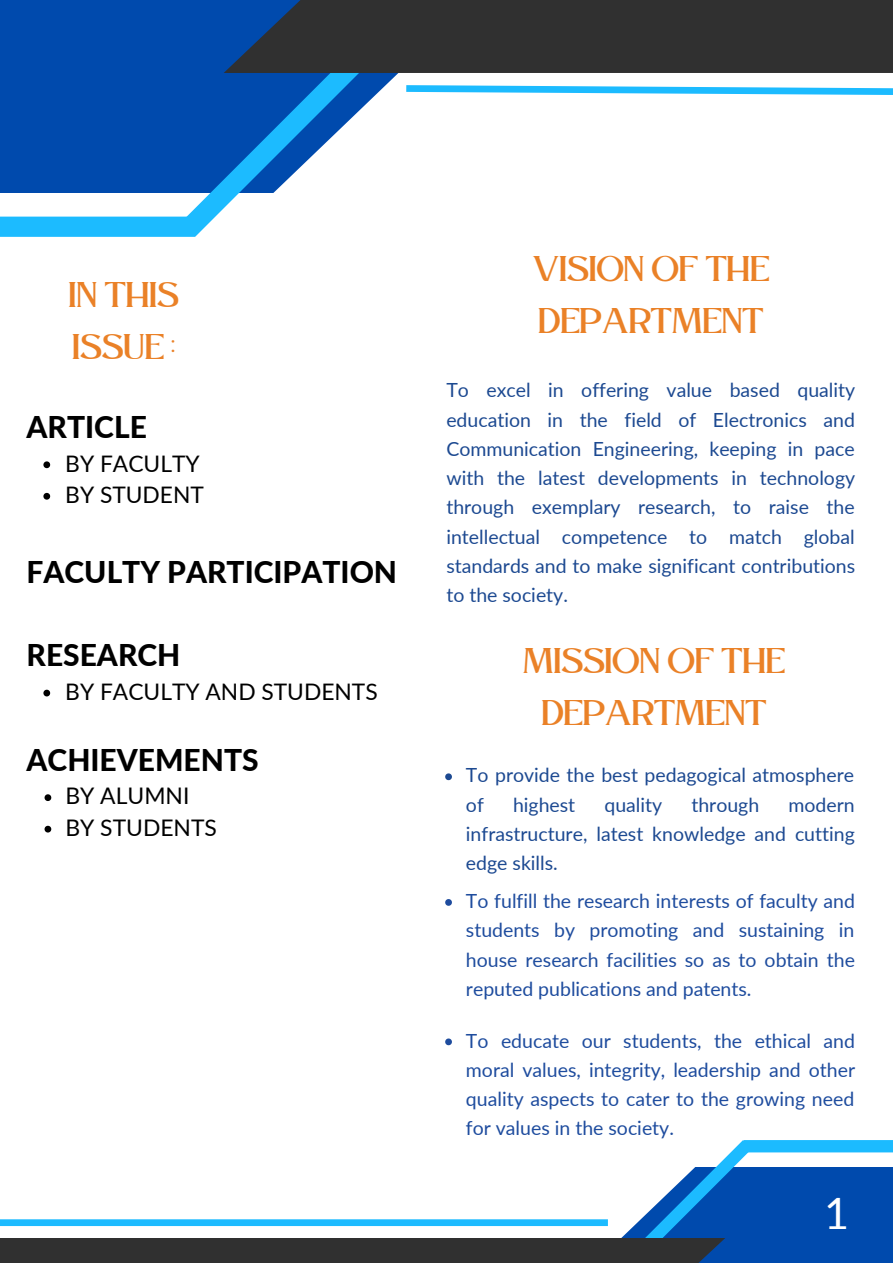
<style>
.page{position:relative;width:893px;height:1264px;background:#fff}
.page>*{position:absolute;margin:0;border:0;box-sizing:border-box;transform-origin:0 0}
.t1{font:43.2px "Lato";color:#fff}
.t2{font:37.5px/51.8px "Lovera";color:#ea8127}
.t3{font:800 30px "Lato";color:#000}
.t4{font:22.8px/31.5px "Lato";color:#000}
.t5{font:19.5px/29.2px "Lato";color:#1c4991;text-align:justify}
.t6{font:19.5px/29.2px "Lato";color:#1e4c9e;text-align:justify}
</style>
<div class="page">
<div style="left:0;top:0;width:516px;height:193px;background:#004aad"></div>
<div style="left:547px;top:1166px;width:345px;height:96px;background:#004aad"></div>
<div style="left:0;top:217px;width:195px;height:20px;background:#1cbbff"></div>
<div style="left:743px;top:1140px;width:149px;height:12px;background:#1cbbff"></div>
<svg style="left:495px;top:82px;width:397px;height:17px"></svg>
<div style="left:0;top:1219px;width:608px;height:6px;background:#1cbbff"></div>
<svg style="left:159px;top:73px;width:336px;height:164px"></svg>
<svg style="left:560px;top:1140px;width:204px;height:97px"></svg>
<div style="left:224px;top:0;width:668px;height:73px;background:#303030"></div>
<div style="left:0;top:1237px;width:725px;height:25px;background:#303030"></div>
<svg style="left:43px;top:461px;width:7px;height:7px"></svg>
<svg style="left:43px;top:493px;width:7px;height:6px"></svg>
<svg style="left:43px;top:689px;width:7px;height:7px"></svg>
<svg style="left:45px;top:794px;width:6px;height:7px"></svg>
<svg style="left:45px;top:825px;width:6px;height:7px"></svg>
<svg style="left:445px;top:773px;width:7px;height:7px"></svg>
<svg style="left:445px;top:899px;width:7px;height:6px"></svg>
<svg style="left:445px;top:1038px;width:7px;height:7px"></svg>
<h2 class="t2" style="left:68px;top:270px;width:112px">IN THIS<br>ISSUE :</h2>
<h3 class="t3" style="left:27px;top:408px;width:122px">ARTICLE</h3>
<p class="t4" style="left:65px;top:447px;width:140px">BY FACULTY<br>BY STUDENT</p>
<h3 class="t3" style="left:27px;top:553px;width:372px">FACULTY PARTICIPATION</h3>
<h3 class="t3" style="left:27px;top:636px;width:155px">RESEARCH</h3>
<p class="t4" style="left:65px;top:675px;width:314px">BY FACULTY AND STUDENTS</p>
<h3 class="t3" style="left:27px;top:741px;width:233px">ACHIEVEMENTS</h3>
<p class="t4" style="left:65px;top:779px;width:153px">BY ALUMNI<br>BY STUDENTS</p>
<h2 class="t2" style="left:532px;top:244px;width:238px">VISION OF THE<br>DEPARTMENT</h2>
<p class="t5" style="left:446px;top:375px;width:410px">To excel in offering value based quality education in the field of Electronics and Communication Engineering, keeping in pace with the latest developments in technology through exemplary research, to raise the intellectual competence to match global standards and to make significant contributions to the society.</p>
<h2 class="t2" style="left:523px;top:635px;width:264px;text-align:center">MISSION OF THE<br>DEPARTMENT</h2>
<p class="t5" style="left:466px;top:760px;width:390px">To provide the best pedagogical atmosphere of</p>
<p class="t5" style="left:466px;top:789px;width:390px;text-indent:322px">modern infrastructure, latest knowledge and cutting edge skills.</p>
<p class="t5" style="left:513px;top:789px;width:64px">highest</p>
<p class="t5" style="left:604px;top:789px;width:59px">quality</p>
<p class="t5" style="left:691px;top:789px;width:69px">through</p>
<p class="t6" style="left:466px;top:885px;width:390px">To fulfill the research interests of faculty and students by promoting and sustaining in house research facilities so as to obtain the reputed publications and patents.</p>
<p class="t6" style="left:466px;top:1025px;width:391px">To educate our students, the ethical and moral values, integrity, leadership and other quality aspects to cater to the growing need for values in the society.</p>
<h1 class="t1" style="left:824px;top:1185px;width:27px">1</h1>
</div>
